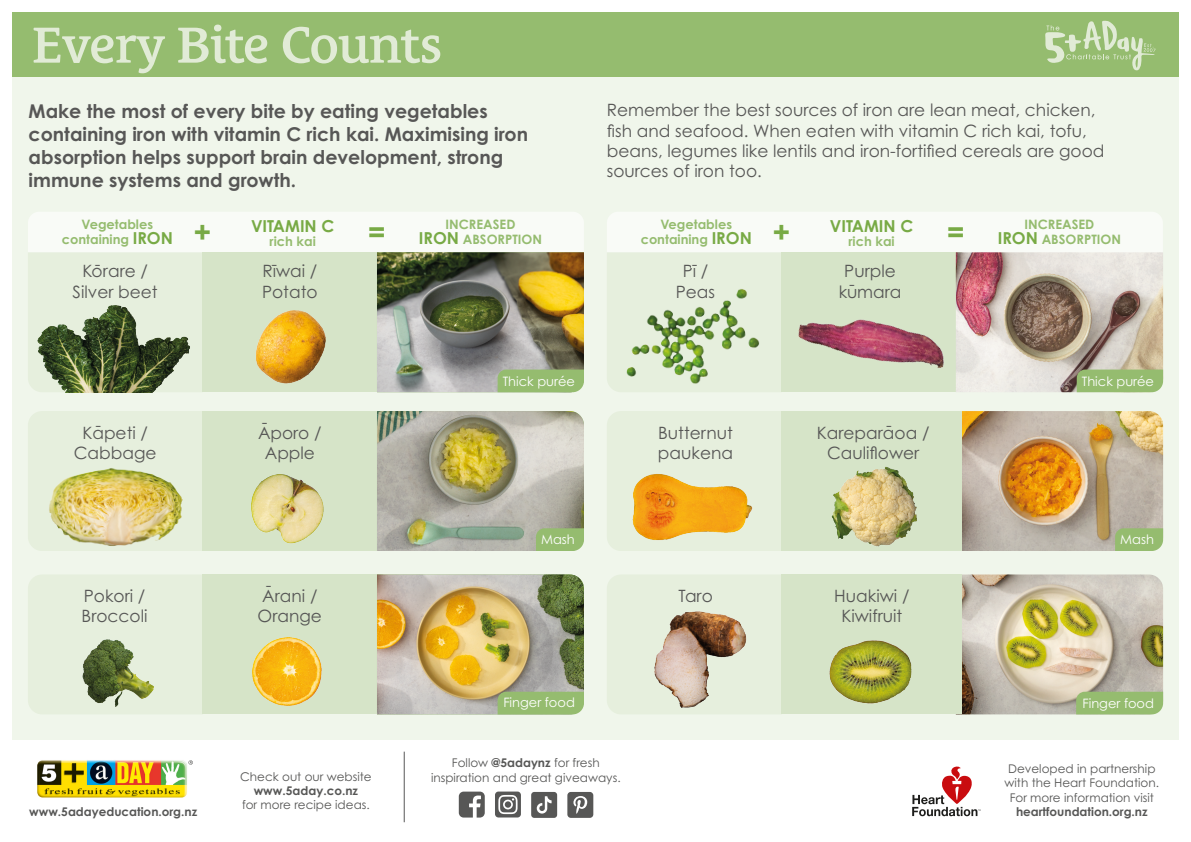
<style>
.page{position:relative;width:1191px;height:842px;background:#fff}
.page>*{position:absolute;margin:0;border:0;box-sizing:border-box;transform-origin:0 0}
.t1{font:600 51.8px "Le Monde Courrier Std";letter-spacing:-.02em;color:#e1ebd6}
.t2{font:700 30px "Century Gothic";color:#78aa45}
.t3{font:700 19px/22.8px "Century Gothic";color:#575756}
.t4{font:17px/20.4px "Century Gothic";color:#575756}
.t5{font:700 16.5px "Century Gothic";color:#78aa45}
.t6{font:700 13px/14.5px "Century Gothic";color:#95bc6f;text-align:center}
.t7{font:13px "Century Gothic";color:#fff}
.t8{font:12px/14.4px "Century Gothic";color:#575756;text-align:center}
.t9{font:700 12px "Century Gothic";color:#575756}
.s1{font-size:16.5px;color:#78aa45}
.s2{font-weight:700}
</style>
<div class="page">
<div style="left:0;top:33px;width:1191px;height:707px;background:#f0f6eb"></div>
<div style="left:0;top:0;width:1191px;height:77px;background:#95bc6f"></div>
<div style="left:28px;top:411px;width:175px;height:140px;background:#e6efdd"></div>
<div style="left:28px;top:574px;width:175px;height:140px;background:#e6efdd"></div>
<div style="left:203px;top:411px;width:180px;height:140px;background:#d6e4c8"></div>
<div style="left:203px;top:574px;width:180px;height:140px;background:#d6e4c8"></div>
<svg style="left:495px;top:791px;width:26px;height:26px"></svg>
<div style="left:505px;top:801px;width:6px;height:7px;background:#575756;border-radius:50%"></div>
<svg style="left:1045px;top:21px;width:110px;height:50px"></svg>
<svg style="left:459px;top:792px;width:26px;height:25px"></svg>
<img style="left:37px;top:760px;width:150px;height:38px">
<svg style="left:188px;top:760px;width:5px;height:5px"></svg>
<svg style="left:912px;top:766px;width:68px;height:50px"></svg>
<hr style="left:404px;top:752px;width:1px;height:70px;background:#575756">
<svg style="left:531px;top:792px;width:26px;height:26px"></svg>
<svg style="left:567px;top:792px;width:26px;height:26px"></svg>
<img style="left:59px;top:622px;width:121px;height:91px">
<img style="left:252px;top:637px;width:70px;height:69px">
<img style="left:962px;top:574px;width:201px;height:140px">
<div style="left:1076px;top:692px;width:87px;height:22px;background:#95bc6f"></div>
<img style="left:377px;top:574px;width:207px;height:140px">
<img style="left:41px;top:459px;width:145px;height:92px">
<img style="left:251px;top:474px;width:73px;height:70px">
<img style="left:962px;top:411px;width:201px;height:140px">
<div style="left:607px;top:411px;width:174px;height:140px;background:#e6efdd"></div>
<div style="left:781px;top:411px;width:181px;height:140px;background:#d6e4c8"></div>
<div style="left:607px;top:575px;width:174px;height:139px;background:#e6efdd"></div>
<div style="left:781px;top:574px;width:181px;height:140px;background:#d6e4c8"></div>
<img style="left:377px;top:411px;width:207px;height:140px">
<img style="left:630px;top:471px;width:126px;height:70px">
<img style="left:831px;top:467px;width:86px;height:80px">
<svg style="left:1115px;top:528px;width:48px;height:23px"></svg>
<img style="left:829px;top:640px;width:83px;height:64px">
<img style="left:646px;top:599px;width:135px;height:115px">
<img style="left:962px;top:411px;width:13px;height:28px">
<img style="left:28px;top:212px;width:556px;height:180px">
<img style="left:607px;top:212px;width:556px;height:180px">
<div style="left:692px;top:261px;width:6px;height:7px;background:#e6efdd"></div>
<div style="left:271px;top:262px;width:8px;height:5px;background:#d6e4c8"></div>
<div style="left:0;top:0;width:1191px;height:842px;border:12px solid #fff"></div>
<h1 class="t1" style="left:32px;top:15px;width:412px">Every Bite Counts</h1>
<p class="t3" style="left:29px;top:100px;width:501px">Make the most of every bite by eating vegetables containing iron with vitamin C rich kai. Maximising iron absorption helps support brain development, strong immune systems and growth.</p>
<p class="t4" style="left:607px;top:100px;width:499px">Remember the best sources of iron are lean meat, chicken, fish and seafood. When eaten with vitamin C rich kai, tofu, beans, legumes like lentils and iron-fortified cereals are good sources of iron too.</p>
<p class="t6" style="left:62px;top:217px;width:113px">Vegetables containing <span class="s1">IRON</span></p>
<p class="t6" style="left:419px;top:217px;width:125px">INCREASED<br><span class="s1">IRON</span> ABSORPTION</p>
<h2 class="t2" style="left:368px;top:214px;width:19px">=</h2>
<p class="t6" style="left:640px;top:217px;width:113px">Vegetables containing <span class="s1">IRON</span></p>
<p class="t6" style="left:997px;top:217px;width:125px">INCREASED<br><span class="s1">IRON</span> ABSORPTION</p>
<p class="t5" style="left:251px;top:216px;width:85px">VITAMIN C</p>
<p class="t5" style="left:830px;top:216px;width:85px">VITAMIN C</p>
<h2 class="t2" style="left:194px;top:214px;width:19px">+</h2>
<h2 class="t2" style="left:772px;top:214px;width:19px">+</h2>
<h2 class="t2" style="left:947px;top:214px;width:19px">=</h2>
<p class="t6" style="left:269px;top:234px;width:48px">rich kai</p>
<p class="t6" style="left:848px;top:234px;width:48px">rich kai</p>
<p class="t4" style="left:676px;top:261px;width:41px;text-align:center">Pi /<br>Peas</p>
<p class="t4" style="left:262px;top:261px;width:57px">Riwai /<br>Potato</p>
<p class="t4" style="left:73px;top:261px;width:87px;text-align:center">Ko-rare /<br>Silver beet</p>
<p class="t4" style="left:838px;top:261px;width:64px;text-align:center">Purple kumara</p>
<p class="t4" style="left:272px;top:254px;width:7px">-</p>
<p class="t4" style="left:691px;top:254px;width:7px">-</p>
<p class="t4" style="left:849px;top:273px;width:7px">-</p>
<p class="t7" style="left:503px;top:374px;width:74px">Thick purée</p>
<p class="t7" style="left:1081px;top:374px;width:74px">Thick purée</p>
<p class="t4" style="left:74px;top:410px;width:84px;line-height:28.4px;text-indent:22px">-<br>Cabbage</p>
<p class="t4" style="left:82px;top:422px;width:67px">Kapeti /</p>
<p class="t4" style="left:262px;top:406px;width:55px;line-height:30.9px">-<br>Apple</p>
<p class="t4" style="left:258px;top:422px;width:65px">Aporo /</p>
<p class="t4" style="left:658px;top:422px;width:77px">Butternut paukena</p>
<p class="t4" style="left:827px;top:410px;width:94px;line-height:28.4px;text-indent:59px">-<br>Cauliflower</p>
<p class="t4" style="left:817px;top:422px;width:114px">Kareparaoa /</p>
<p class="t7" style="left:541px;top:531px;width:35px">Mash</p>
<p class="t7" style="left:1120px;top:531px;width:35px">Mash</p>
<p class="t4" style="left:82px;top:585px;width:67px">Pokori /<br>Broccoli</p>
<p class="t4" style="left:258px;top:570px;width:66px;line-height:30.9px;text-indent:8px">-<br>Orange</p>
<p class="t4" style="left:262px;top:585px;width:57px">Arani /</p>
<p class="t4" style="left:678px;top:585px;width:36px">Taro</p>
<p class="t4" style="left:834px;top:585px;width:77px;text-align:center">Huakiwi /<br>Kiwifruit</p>
<p class="t7" style="left:503px;top:695px;width:73px">Finger food</p>
<p class="t7" style="left:1082px;top:696px;width:73px">Finger food</p>
<p class="t9" style="left:29px;top:804px;width:170px">www.5adayeducation.org.nz</p>
<p class="t8" style="left:452px;top:756px;width:149px">Follow <span class="s2">@5adaynz</span> for fresh</p>
<p class="t8" style="left:240px;top:769px;width:133px">Check out our website</p>
<p class="t8" style="left:431px;top:770px;width:191px">inspiration and great giveaways.</p>
<p class="t9" style="left:254px;top:783px;width:106px">www.5aday.co.nz</p>
<p class="t8" style="left:242px;top:798px;width:129px">for more recipe ideas.</p>
<p class="t8" style="left:1004px;top:761px;width:156px">Developed in partnership with the Heart Foundation.<br>For more information visit</p>
<p class="t9" style="left:1016px;top:804px;width:133px">heartfoundation.org.nz</p>
</div>
